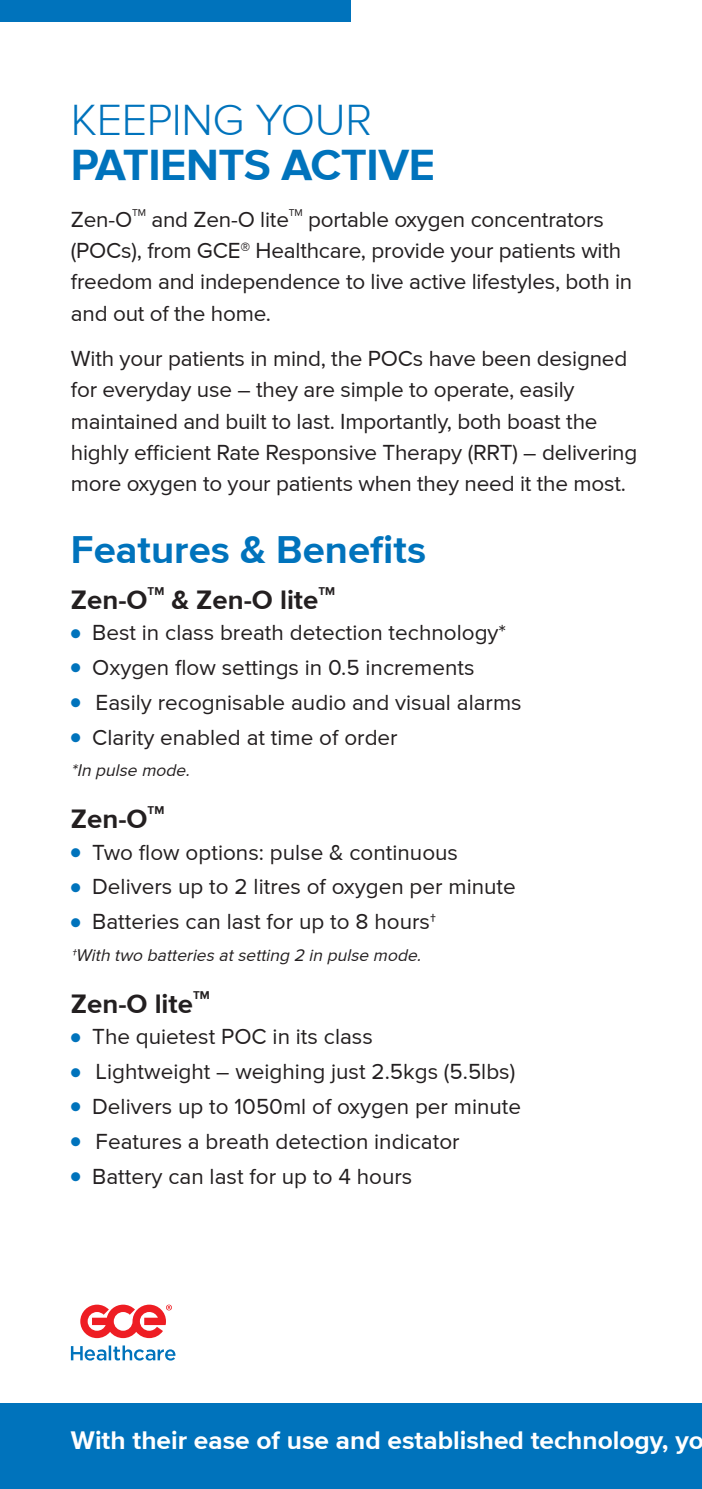
<style>
.page{position:relative;width:702px;height:1489px;background:#fff}
.page>*{position:absolute;margin:0;border:0;box-sizing:border-box;transform-origin:0 0}
.t1{font:700 45px "Proxima Nova";letter-spacing:-.01em;color:#0073bc}
.t2{font:300 45px "Proxima Nova";letter-spacing:-.01em;color:#0073bc}
.t3{font:700 40px "Proxima Nova";color:#0073bc}
.t4{font:700 27.5px "Proxima Nova";color:#231f20}
.t5{font:700 26.25px "Proxima Nova";color:#fff}
.t6{font:22.5px/31.2px "Proxima Nova";letter-spacing:-.01em;color:#231f20}
.t7{font:italic 17.5px "Proxima Nova";color:#231f20}
.t8{font:700 11.75px "Proxima Nova";color:#231f20}
.t9{font:10.25px "Proxima Nova";color:#231f20}
.s1{font-size:20px}
.s2{color:#0073bc}
</style>
<div class="page">
<div style="left:0;top:0;width:351px;height:21px;background:#0073bc"></div>
<div style="left:0;top:1403px;width:702px;height:85px;background:#0073bc"></div>
<svg style="left:71px;top:1345px;width:104px;height:15px"></svg>
<svg style="left:80px;top:1304px;width:92px;height:33px"></svg>
<p class="t2" style="left:71px;top:94px;width:303px">KEEPING YOUR</p>
<p class="t1" style="left:71px;top:139px;width:366px">PATIENTS ACTIVE</p>
<p class="t6" style="left:71px;top:205px;width:63px">Zen-O</p>
<p class="t9" style="left:132px;top:207px;width:15px">TM</p>
<p class="t6" style="left:151px;top:205px;width:139px">and Zen-O lite</p>
<p class="t9" style="left:289px;top:207px;width:15px">TM</p>
<p class="t6" style="left:71px;top:205px;width:563px;text-indent:237px">portable oxygen concentrators (POCs), from GCE<span class="s1">®</span> Healthcare, provide your patients with freedom and independence to live active lifestyles, both in and out of the home.</p>
<p class="t6" style="left:71px;top:344px;width:568px">With your patients in mind, the POCs have been designed for everyday use – they are simple to operate, easily maintained and built to last. Importantly, both boast the highly efficient Rate Responsive Therapy (RRT) – delivering more oxygen to your patients when they need it the most.</p>
<p class="t3" style="left:71px;top:527px;width:356px">Features &amp; Benefits</p>
<p class="t4" style="left:71px;top:584px;width:78px">Zen-O</p>
<p class="t8" style="left:148px;top:584px;width:18px">TM</p>
<p class="t4" style="left:171px;top:584px;width:148px">&amp; Zen-O lite</p>
<p class="t8" style="left:318px;top:584px;width:18px">TM</p>
<p class="t6" style="left:71px;top:617px;width:437px"><span class="s2">●</span> Best in class breath detection technology*</p>
<p class="t6" style="left:71px;top:652px;width:405px"><span class="s2">●</span> Oxygen flow settings in 0.5 increments</p>
<p class="t6" style="left:71px;top:687px;width:452px"><span class="s2">●</span> Easily recognisable audio and visual alarms</p>
<p class="t6" style="left:71px;top:722px;width:328px"><span class="s2">●</span> Clarity enabled at time of order</p>
<p class="t7" style="left:71px;top:760px;width:124px">*In pulse mode.</p>
<p class="t4" style="left:71px;top:803px;width:78px">Zen-O</p>
<p class="t8" style="left:148px;top:803px;width:18px">TM</p>
<p class="t6" style="left:71px;top:837px;width:388px"><span class="s2">●</span> Two flow options: pulse &amp; continuous</p>
<p class="t6" style="left:71px;top:872px;width:446px"><span class="s2">●</span> Delivers up to 2 litres of oxygen per minute</p>
<p class="t6" style="left:71px;top:906px;width:366px"><span class="s2">●</span> Batteries can last for up to 8 hours†</p>
<p class="t7" style="left:71px;top:944px;width:356px">†With two batteriesatsetting 2 in pulse mode.</p>
<p class="t4" style="left:71px;top:988px;width:124px">Zen-O lite</p>
<p class="t8" style="left:193px;top:988px;width:18px">TM</p>
<p class="t6" style="left:71px;top:1021px;width:303px"><span class="s2">●</span> The quietest POC in its class</p>
<p class="t6" style="left:71px;top:1056px;width:446px"><span class="s2">●</span> Lightweight – weighing just 2.5kgs (5.5lbs)</p>
<p class="t6" style="left:71px;top:1091px;width:452px"><span class="s2">●</span> Delivers up to 1050ml of oxygen per minute</p>
<p class="t6" style="left:71px;top:1126px;width:390px"><span class="s2">●</span> Features a breath detection indicator</p>
<p class="t6" style="left:71px;top:1161px;width:343px"><span class="s2">●</span> Battery can last for up to 4 hours</p>
<p class="t5" style="left:71px;top:1425px;width:634px">With their ease of use and established technology, yo</p>
</div>
